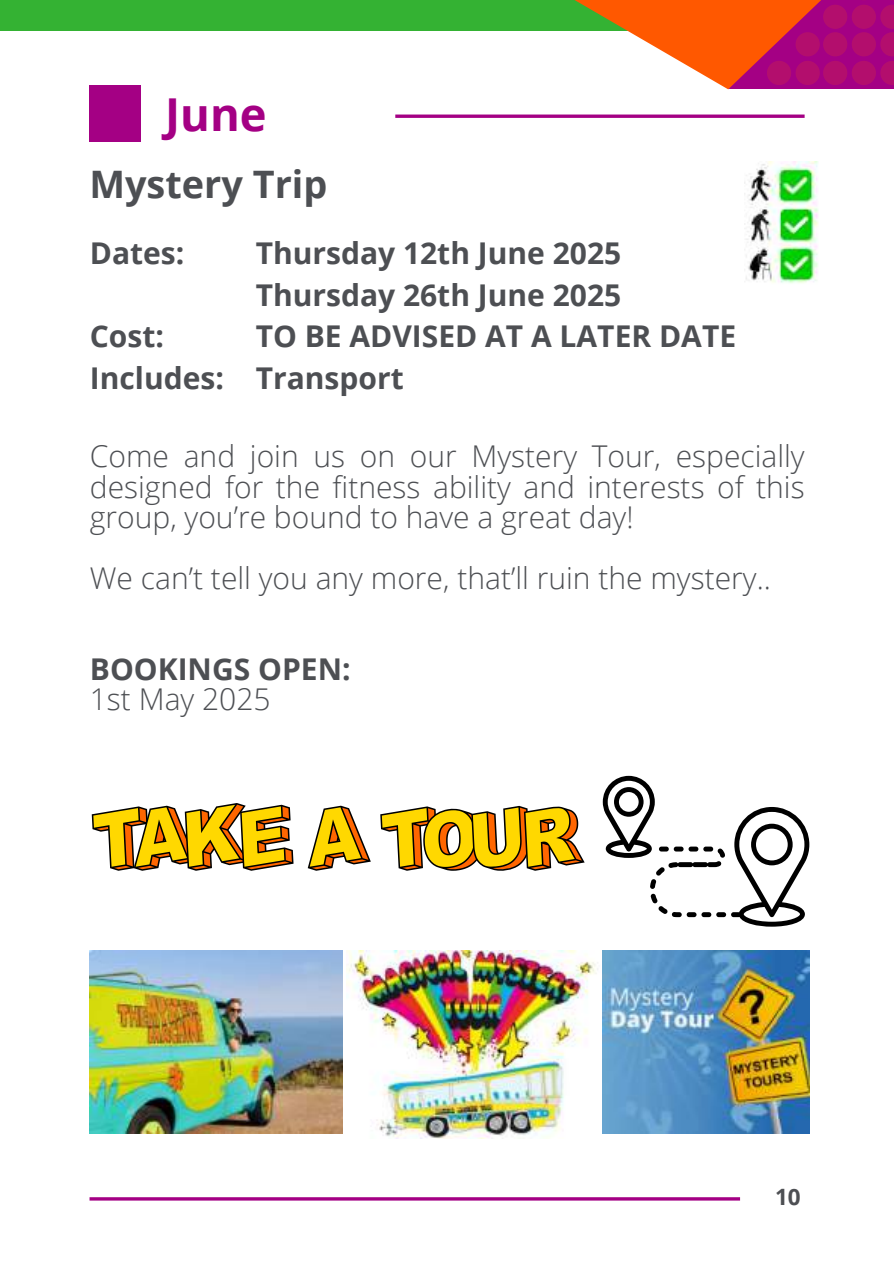
<style>
.page{position:relative;width:894px;height:1264px;background:#fff}
.page>*{position:absolute;margin:0;border:0;box-sizing:border-box;transform-origin:0 0}
.t1{font:700 45.3px "Open Sans";color:#a40084}
.t2{font:700 37.8px "Open Sans";color:#4d4f53}
.t3{font:300 30px/30.3px "Open Sans";color:#4d4f53;text-align:justify}
.t4{font:700 30px/41.7px "Open Sans";color:#4d4f53}
.t5{font:700 22.5px "Open Sans";color:#4d4f53}
</style>
<div class="page">
<hr style="left:89px;top:1197px;width:650px;height:3px;background:#a40084">
<div style="left:0;top:0;width:700px;height:31px;background:#34b233"></div>
<svg style="left:574px;top:0;width:154px;height:89px"></svg>
<svg style="left:728px;top:0;width:165px;height:89px;background:#e13b2a"></svg>
<svg style="left:767px;top:0;width:126px;height:84px;background:#b71267"></svg>
<div style="left:89px;top:85px;width:52px;height:56px;background:#a40084"></div>
<svg style="left:395px;top:114px;width:409px;height:4px;background:#b12796"></svg>
<img style="left:744px;top:161px;width:73px;height:122px">
<svg style="left:602px;top:775px;width:207px;height:151px"></svg>
<svg style="left:92px;top:803px;width:202px;height:68px"></svg>
<svg style="left:307px;top:805px;width:277px;height:66px"></svg>
<img style="left:90px;top:950px;width:252px;height:183px">
<img style="left:346px;top:950px;width:252px;height:188px">
<img style="left:602px;top:950px;width:207px;height:183px">
<h1 class="t1" style="left:165px;top:83px;width:103px">June</h1>
<p class="t2" style="left:89px;top:157px;width:239px">Mystery Trip</p>
<p class="t4" style="left:90px;top:232px;width:96px">Dates:</p>
<p class="t4" style="left:255px;top:232px;width:482px">Thursday 12th June 2025<br>Thursday 26th June 2025<br>TO BE ADVISED AT A LATER DATE<br>Transport</p>
<p class="t4" style="left:90px;top:315px;width:136px">Cost:<br>Includes:</p>
<p class="t3" style="left:90px;top:440px;width:716px">Come and join us on our Mystery Tour, especially designed for the fitness ability and interests of this group, you’re bound to have a great day!</p>
<p class="t3" style="left:90px;top:562px;width:682px">We can’t tell you any more, that’ll ruin the mystery..</p>
<p class="t4" style="left:90px;top:647px;width:262px">BOOKINGS OPEN:</p>
<p class="t3" style="left:90px;top:683px;width:182px">1st May 2025</p>
<p class="t5" style="left:774px;top:1180px;width:27px">10</p>
</div>
